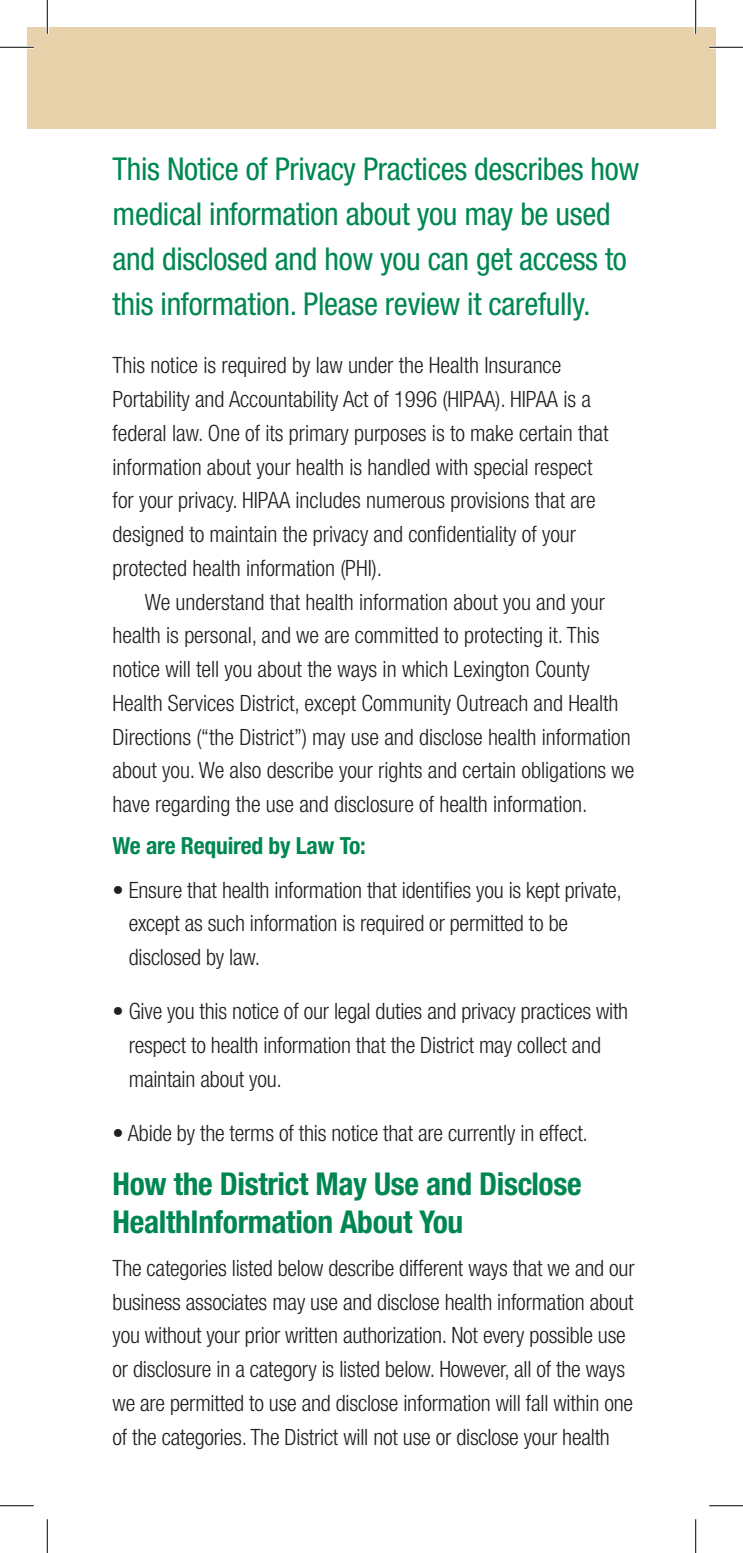
<style>
.page{position:relative;width:743px;height:1553px;background:#fff}
.page>*{position:absolute;margin:0;border:0;box-sizing:border-box;transform-origin:0 0}
.t1{font:condensed 31.5px/45px "Helvetica Neue";letter-spacing:-.01em;color:#008751}
.t2{font:700 condensed 31.5px/38.2px "Helvetica Neue";letter-spacing:-.01em;color:#008751}
.t3{font:700 condensed 23.62px "Helvetica Neue";letter-spacing:-.01em;color:#008751}
.t4{font:300 condensed 22.5px/33.8px "Helvetica Neue";letter-spacing:-.005em;color:#231f20}
</style>
<div class="page">
<div style="left:27px;top:27px;width:668px;height:101px;background:#e7d2ac"></div>
<div style="left:695px;top:27px;width:21px;height:101px;background:#e7d2ac"></div>
<hr style="left:0;top:46px;width:34px;height:3px;background:#fff">
<hr style="left:709px;top:46px;width:33px;height:3px;background:#fff">
<hr style="left:46px;top:0;width:3px;height:34px;background:#fff">
<hr style="left:694px;top:0;width:3px;height:34px;background:#fff">
<hr style="left:0;top:47px;width:34px;height:1px;background:#000">
<hr style="left:709px;top:47px;width:33px;height:1px;background:#000">
<hr style="left:0;top:1505px;width:34px;height:1px;background:#000">
<hr style="left:709px;top:1505px;width:33px;height:1px;background:#000">
<hr style="left:47px;top:0;width:1px;height:34px;background:#000">
<hr style="left:47px;top:1519px;width:1px;height:33px;background:#000">
<hr style="left:695px;top:0;width:1px;height:34px;background:#000">
<hr style="left:695px;top:1519px;width:1px;height:33px;background:#000">
<p class="t1" style="left:112px;top:146px;width:528px">This Notice of Privacy Practices describes how medical information about you may be used and disclosed and how you can get access to this information. Please review it carefully.</p>
<p class="t4" style="left:112px;top:348px;width:497px">This notice is required by law under the Health Insurance Portability and Accountability Act of 1996 (HIPAA). HIPAA is a federal law. One of its primary purposes is to make certain that information about your health is handled with special respect for your privacy. HIPAA includes numerous provisions that are designed to maintain the privacy and confidentiality of your protected health information (PHI).</p>
<p class="t4" style="left:112px;top:584px;width:523px;text-indent:32px">We understand that health information about you and your health is personal, and we are committed to protecting it. This notice will tell you about the ways in which Lexington County Health Services District, except Community Outreach and Health Directions (“the District”) may use and disclose health information about you. We also describe your rights and certain obligations we have regarding the use and disclosure of health information.</p>
<p class="t3" style="left:112px;top:831px;width:255px">We are Required by Law To:</p>
<p class="t4" style="left:129px;top:872px;width:494px;text-indent:-16px">• Ensure that health information that identifies you is kept private, except as such information is required or permitted to be disclosed by law.</p>
<p class="t4" style="left:129px;top:994px;width:501px;text-indent:-16px">• Give you this notice of our legal duties and privacy practices with respect to health information that the District may collect and maintain about you.</p>
<p class="t4" style="left:112px;top:1115px;width:477px">• Abide by the terms of this notice that are currently in effect.</p>
<p class="t2" style="left:112px;top:1164px;width:470px">How the District May Use and Disclose<br>HealthInformation About You</p>
<p class="t4" style="left:112px;top:1250px;width:523px">The categories listed below describe different ways that we and our business associates may use and disclose health information about you without your prior written authorization. Not every possible use or disclosure in a category is listed below. However, all of the ways we are permitted to use and disclose information will fall within one of the categories. The District will not use or disclose your health</p>
</div>
